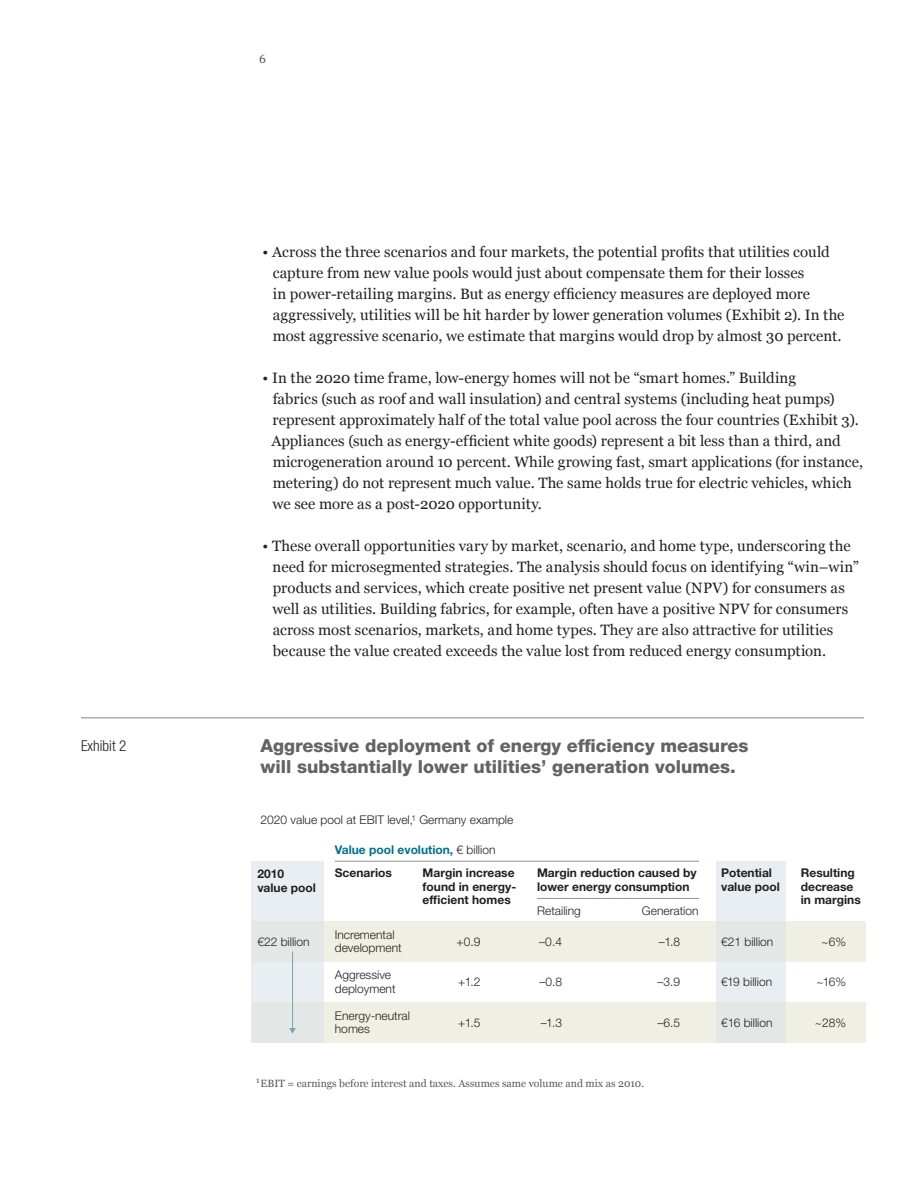
<style>
.page{position:relative;width:918px;height:1188px;background:#fff}
.page>*{position:absolute;margin:0;border:0;box-sizing:border-box;transform-origin:0 0}
.t1{font:800 18px/21px "Helvetica Neue LT Std";color:#636366}
.Text{font:15px/21px "Georgia";letter-spacing:.005em;color:#231f20}
.t2{font:800 15px/21px "Helvetica Neue LT Std";color:#231f20}
.t3{font:300 condensed 15px "Helvetica Neue LT Std";color:#231f20}
.t4{font:300 12px/13.5px "Helvetica Neue LT Std";color:#231f20}
.t5{font:700 12px/13.5px "Helvetica Neue LT Std";color:#231f20}
.t6{font:700 12px "Helvetica Neue LT Std";color:#00718e}
.t7{font:12px "Georgia";color:#57585a}
.t8{font:10.5px "Georgia";color:#57585a}
.s1{font-weight:300;color:#231f20}
</style>
<div class="page">
<div style="left:252px;top:921px;width:613px;height:41px;background:#f0efe4"></div>
<div style="left:252px;top:1002px;width:613px;height:41px;background:#f0efe4"></div>
<div style="left:717px;top:861px;width:69px;height:182px;background:#e9eef2"></div>
<div style="left:252px;top:861px;width:72px;height:182px;background:#e9eef2"></div>
<hr style="left:335px;top:861px;width:364px;height:1px;background:#919295">
<hr style="left:537px;top:898px;width:162px;height:1px;background:#919295">
<svg style="left:289px;top:1028px;width:7px;height:6px"></svg>
<hr style="left:292px;top:952px;width:1px;height:78px;background:#7ea1b7">
<hr style="left:81px;top:718px;width:783px;height:1px;background:#848488">
<p class="t3" style="left:81px;top:737px;width:47px">Exhibit 2</p>
<p class="t7" style="left:259px;top:52px;width:8px">6</p>
<p class="Text" style="left:273px;top:242px;width:573px;text-indent:-10px">• Across the three scenarios and four markets, the potential profits that utilities could capture from new value pools would just about compensate them for their losses<br>in power-retailing margins. But as energy efficiency measures are deployed more aggressively, utilities will be hit harder by lower generation volumes (Exhibit 2). In the most aggressive scenario, we estimate that margins would drop by almost 30 percent.</p>
<p class="Text" style="left:271px;top:368px;width:593px;text-indent:-9px">• In the 2020 time frame, low-energy homes will not be “smart homes.” Building<br>fabrics (such as roof and wall insulation) and central systems (including heat pumps) represent approximately half of the total value pool across the four countries (Exhibit 3).<br>Appliances (such as energy-efficient white goods) represent a bit less than a third, and microgeneration around 10 percent. While growing fast, smart applications (for instance, metering) do not represent much value. The same holds true for electric vehicles, which we see more as a post-2020 opportunity.</p>
<p class="Text" style="left:272px;top:536px;width:588px;text-indent:-10px">• These overall opportunities vary by market, scenario, and home type, underscoring the need for microsegmented strategies. The analysis should focus on identifying “win–win” products and services, which create positive net present value (NPV) for consumers as well as utilities. Building fabrics, for example, often have a positive NPV for consumers across most scenarios, markets, and home types. They are also attractive for utilities because the value created exceeds the value lost from reduced energy consumption.</p>
<p class="t2" style="left:261px;top:566px;width:144px">Web 2011<br>Home of the future<br>Exhibit 2 of 3</p>
<p class="t1" style="left:261px;top:735px;width:489px">Aggressive deployment of energy efficiency measures will substantially lower utilities’ generation volumes.</p>
<p class="t4" style="left:261px;top:813px;width:254px">2020 value pool at EBIT level,<sup>1</sup> Germany example</p>
<p class="t5" style="left:257px;top:867px;width:60px">2010 value pool</p>
<p class="t6" style="left:335px;top:842px;width:162px">Value pool evolution, <span class="s1">€ billion</span></p>
<p class="t5" style="left:335px;top:866px;width:59px">Scenarios</p>
<p class="t5" style="left:423px;top:866px;width:95px">Margin increase found in energy&shy;efficient homes</p>
<p class="t5" style="left:801px;top:866px;width:61px">Resulting decrease in margins</p>
<p class="t5" style="left:537px;top:866px;width:161px">Margin reduction caused by lower energy consumption</p>
<p class="t5" style="left:721px;top:866px;width:60px">Potential value pool</p>
<p class="t4" style="left:537px;top:903px;width:45px">Retailing</p>
<p class="t4" style="left:642px;top:903px;width:58px">Generation</p>
<p class="t4" style="left:335px;top:928px;width:68px">Incremental development</p>
<p class="t4" style="left:257px;top:934px;width:54px">€22 billion</p>
<p class="t4" style="left:457px;top:935px;width:25px">+0.9</p>
<p class="t4" style="left:539px;top:935px;width:24px">–0.4</p>
<p class="t4" style="left:659px;top:935px;width:23px">–1.8</p>
<p class="t4" style="left:721px;top:935px;width:54px">€21 billion</p>
<p class="t4" style="left:821px;top:935px;width:26px">~6%</p>
<p class="t4" style="left:335px;top:968px;width:62px">Aggressive deployment</p>
<p class="t4" style="left:335px;top:1009px;width:77px">Energy-neutral homes</p>
<p class="t4" style="left:458px;top:975px;width:24px">+1.2</p>
<p class="t4" style="left:539px;top:975px;width:24px">–0.8</p>
<p class="t4" style="left:657px;top:975px;width:24px">–3.9</p>
<p class="t4" style="left:721px;top:975px;width:53px">€19 billion</p>
<p class="t4" style="left:816px;top:975px;width:31px">~16%</p>
<p class="t4" style="left:458px;top:1016px;width:24px">+1.5</p>
<p class="t4" style="left:541px;top:1016px;width:23px">–1.3</p>
<p class="t4" style="left:657px;top:1016px;width:24px">–6.5</p>
<p class="t4" style="left:721px;top:1016px;width:53px">€16 billion</p>
<p class="t4" style="left:815px;top:1016px;width:33px">~28%</p>
<p class="t8" style="left:256px;top:1077px;width:390px"><sup>1</sup> EBIT = earnings before interest and taxes. Assumes same volume and mix as 2010.</p>
</div>
